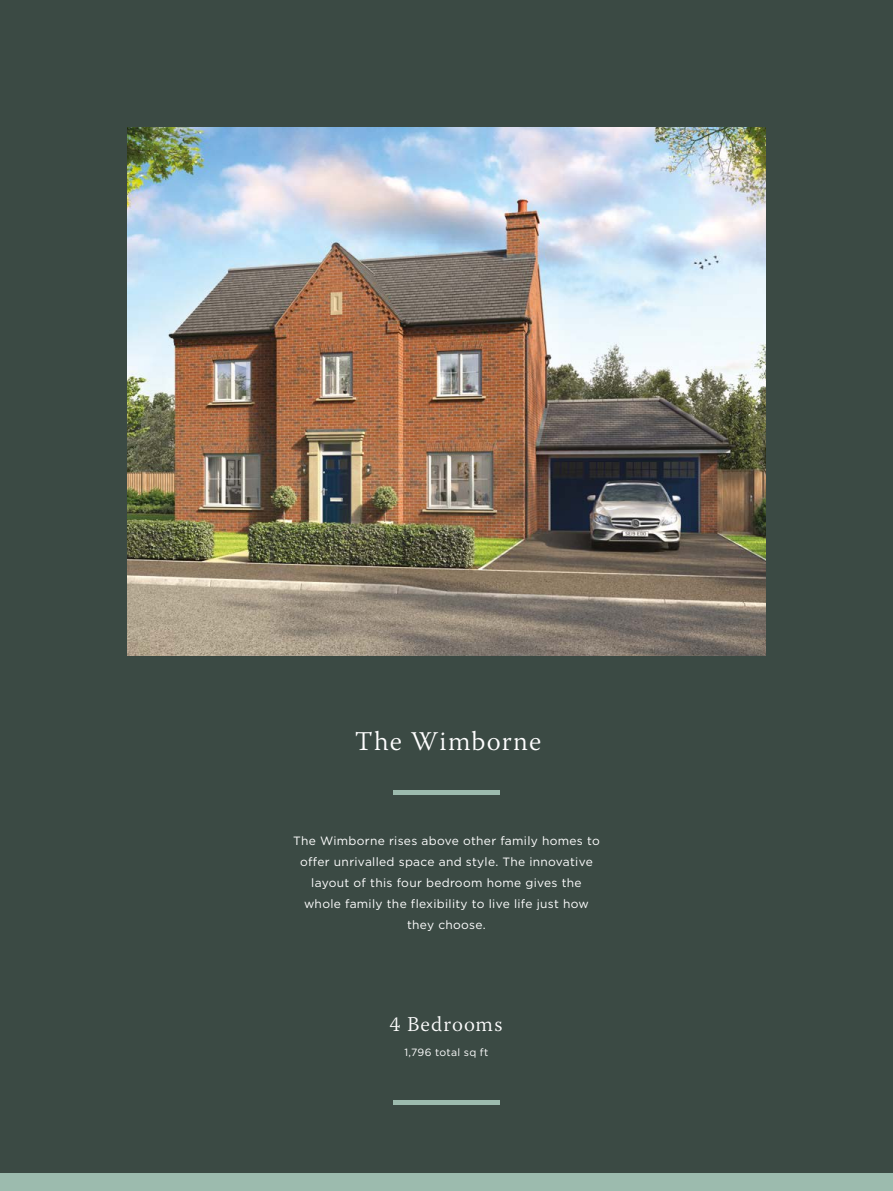
<style>
.page{position:relative;width:893px;height:1191px;background:#3b4a44}
.page>*{position:absolute;margin:0;border:0;box-sizing:border-box;transform-origin:0 0}
.t1{font:300 27px "Warnock Pro";letter-spacing:.04em;color:#fff}
.t2{font:300 21px "Warnock Pro";letter-spacing:.05em;color:#fff}
.t3{font:12px/21px "Gotham";letter-spacing:.025em;color:#fff;text-align:center}
.t4{font:10.5px "Gotham";letter-spacing:.025em;color:#fff}
</style>
<div class="page">
<div style="left:393px;top:790px;width:107px;height:5px;background:#9cbbae"></div>
<hr style="left:393px;top:1100px;width:107px;height:4px;background:#9cbbae">
<div style="left:0;top:1174px;width:893px;height:17px;background:#9cbbae"></div>
<img style="left:128px;top:128px;width:637px;height:527px">
<h1 class="t1" style="left:355px;top:725px;width:188px">The Wimborne</h1>
<p class="t3" style="left:293px;top:830px;width:308px">The Wimborne rises above other family homes to offer unrivalled space and style. The innovative layout of this four bedroom home gives the whole family the flexibility to live life just how they choose.</p>
<h2 class="t2" style="left:390px;top:1012px;width:114px">4 Bedrooms</h2>
<p class="t4" style="left:405px;top:1045px;width:85px">1,796 total sq ft</p>
</div>
